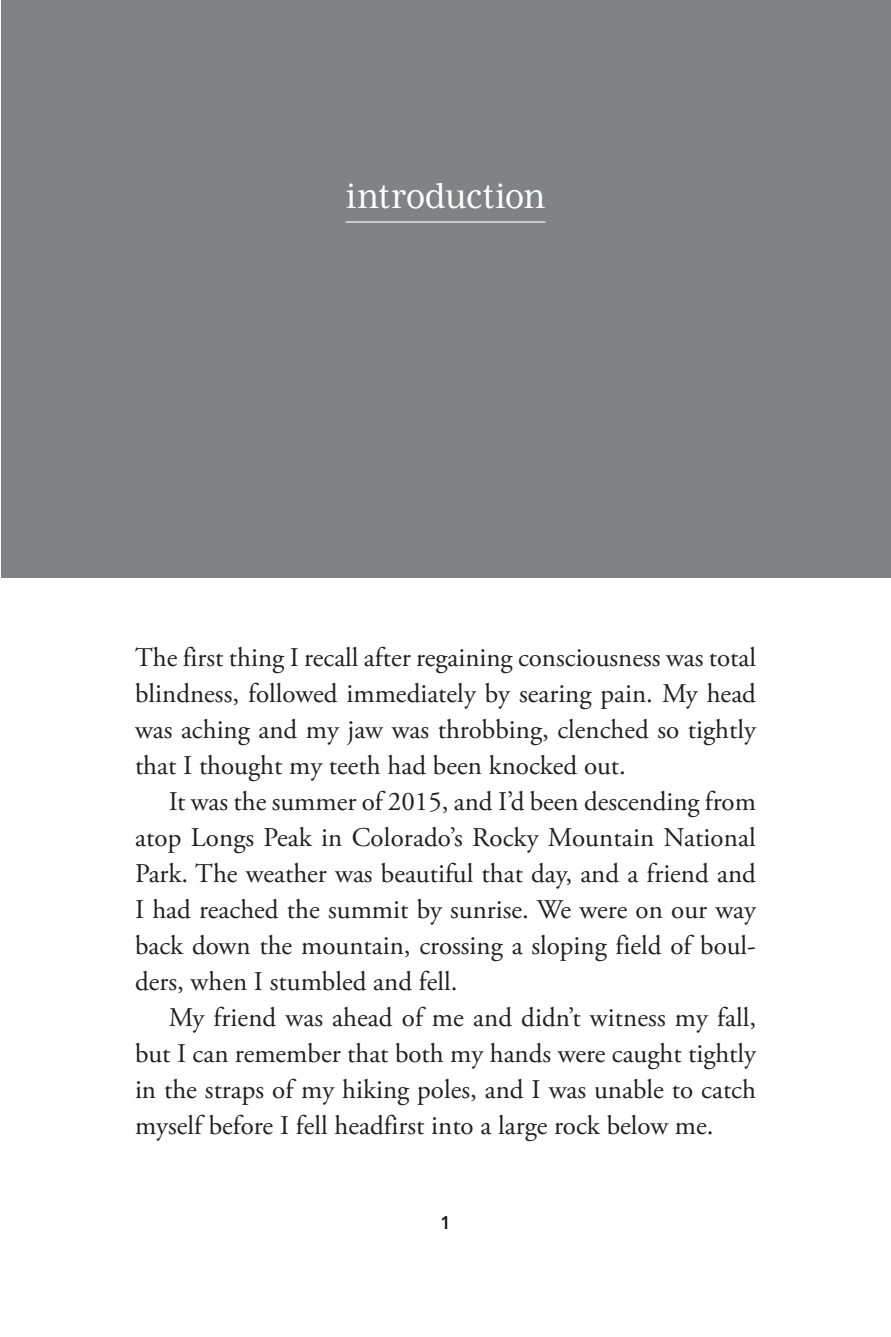
<style>
.page{position:relative;width:891px;height:1337px;background:#fff}
.page>*{position:absolute;margin:0;border:0;box-sizing:border-box;transform-origin:0 0}
.t1{font:40.5px "Mrs Eaves XL Serif Nar OT";letter-spacing:-.005em;color:#fff}
.t2{font:27px/36px "Adobe Garamond Pro";color:#231f20;text-align:justify}
.t3{font:500 18px "Avenir";color:#231f20}
</style>
<div class="page">
<div style="left:1px;top:0;width:890px;height:578px;background:#808285"></div>
<hr style="left:346px;top:221px;width:199px;height:2px;background:#fff">
<h1 class="t1" style="left:346px;top:175px;width:201px">introduction</h1>
<p class="t2" style="left:135px;top:640px;width:623px">The first thing I recall after regaining consciousness was total blindness, followed immediately by searing pain. My head was aching and my jaw was throbbing, clenched so tightly that I thought my teeth had been knocked out.</p>
<p class="t2" style="left:135px;top:784px;width:622px;text-indent:34px">It was the summer of 2015, and I’d been descending from atop Longs Peak in Colorado’s Rocky Mountain National Park. The weather was beautiful that day, and a friend and I had reached the summit by sunrise. We were on our way back down the mountain, crossing a sloping field of boul&shy;ders, when I stumbled and fell.</p>
<p class="t2" style="left:135px;top:1000px;width:623px;text-indent:34px">My friend was ahead of me and didn’t witness my fall, but I can remember that both my hands were caught tightly in the straps of my hiking poles, and I was unable to catch myself before I fell headfirst into a large rock below me.</p>
<p class="t3" style="left:440px;top:1212px;width:12px">1</p>
</div>
